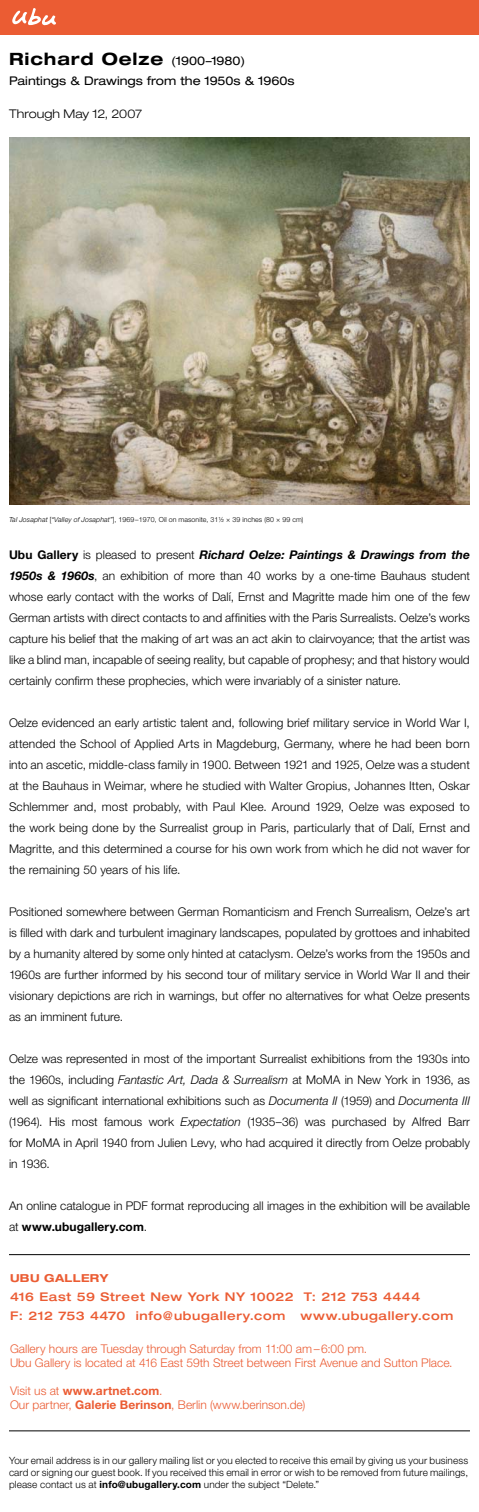
<style>
.page{position:relative;width:479px;height:1512px;background:#fff}
.page>*{position:absolute;margin:0;border:0;box-sizing:border-box;transform-origin:0 0}
.t1{font:700 expanded 17px "Helvetica Neue";letter-spacing:.05em;color:#000}
.t2{font:300 12px/21px "Helvetica Neue";color:#000;text-align:justify}
.t3{font:300 12px/14px "Helvetica Neue";color:#eb5c33}
.t4{font:500 expanded 12px/19px "Helvetica Neue";letter-spacing:.05em;color:#eb5c33}
.t5{font:expanded 12px "Helvetica Neue";color:#000}
.t6{font:300 expanded 12px "Helvetica Neue";letter-spacing:.005em;color:#000}
.t7{font:700 expanded 11px "Helvetica Neue";letter-spacing:.03em;color:#eb5c33}
.t8{font:300 10px/12px "Helvetica Neue";letter-spacing:.005em;color:#000;text-align:justify}
.t9{font:300 7px "Helvetica Neue";letter-spacing:.01em;color:#000}
.s1{font-weight:400;font-size:12px}
.s2{font-style:italic}
.s3{font-family:"Helvetica Neue Light Frax";font-weight:400}
.s4{font-weight:700}
.s5{font-weight:700;font-style:italic}
</style>
<div class="page">
<img style="left:9px;top:137px;width:461px;height:367px">
<div style="left:0;top:0;width:479px;height:34px;background:#eb5c33"></div>
<svg style="left:12px;top:8px;width:44px;height:17px"></svg>
<hr style="left:9px;top:1254px;width:461px;height:1px;background:#000">
<hr style="left:9px;top:1431px;width:461px;height:1px;background:#000">
<h1 class="t1" style="left:9px;top:48px;width:238px">Richard Oelze <span class="s1">(1900–1980)</span></h1>
<p class="t5" style="left:9px;top:73px;width:287px">Paintings &amp; Drawings from the 1950s &amp; 1960s</p>
<p class="t6" style="left:9px;top:107px;width:135px">Through May 12, 2007</p>
<p class="t9" style="left:9px;top:515px;width:296px"><span class="s2">Tal Josaphat</span> [<span class="s2">“Valley of Josaphat”</span>], 1969 –1970, Oil on masonite, 31<span class="s3">H X</span> 39 inches (80 <span class="s3">X</span> 99 cm)</p>
<p class="t2" style="left:9px;top:544px;width:462px"><span class="s4">Ubu Gallery</span> is pleased to present <span class="s5">Richard Oelze: Paintings &amp; Drawings from the 1950s &amp; 1960s</span>, an exhibition of more than 40 works by a one-time Bauhaus student whose early contact with the works of Dalí, Ernst and Magritte made him one of the few German artists with direct contacts to and affinities with the Paris Surrealists. Oelze’s works capture his belief that the making of art was an act akin to clairvoyance; that the artist was like a blind man, incapable of seeing reality, but capable of prophesy; and that history would certainly confirm these prophecies, which were invariably of a sinister nature.</p>
<p class="t2" style="left:9px;top:712px;width:462px">Oelze evidenced an early artistic talent and, following brief military service in World War I, attended the School of Applied Arts in Magdeburg, Germany, where he had been born into an ascetic, middle-class family in 1900. Between 1921 and 1925, Oelze was a student at the Bauhaus in Weimar, where he studied with Walter Gropius, Johannes Itten, Oskar Schlemmer and, most probably, with Paul Klee. Around 1929, Oelze was exposed to the work being done by the Surrealist group in Paris, particularly that of Dalí, Ernst and Magritte, and this determined a course for his own work from which he did not waver for the remaining 50 years of his life.</p>
<p class="t2" style="left:9px;top:901px;width:462px">Positioned somewhere between German Romanticism and French Surrealism, Oelze’s art is filled with dark and turbulent imaginary landscapes, populated by grottoes and inhabited by a humanity altered by some only hinted at cataclysm. Oelze’s works from the 1950s and 1960s are further informed by his second tour of military service in World War II and their visionary depictions are rich in warnings, but offer no alternatives for what Oelze presents as an imminent future.</p>
<p class="t2" style="left:9px;top:1048px;width:462px">Oelze was represented in most of the important Surrealist exhibitions from the 1930s into the 1960s, including <span class="s2">Fantastic Art, Dada &amp; Surrealism</span> at MoMA in New York in 1936, as well as significant international exhibitions such as <span class="s2">Documenta II</span> (1959) and <span class="s2">Documenta III </span>(1964). His most famous work <span class="s2">Expectation</span> (1935–36) was purchased by Alfred Barr for MoMA in April 1940 from Julien Levy, who had acquired it directly from Oelze probably in 1936.</p>
<p class="t2" style="left:9px;top:1195px;width:462px">An online catalogue in PDF format reproducing all images in the exhibition will be available at <span class="s4">www.ubugallery.com</span>.</p>
<p class="t7" style="left:10px;top:1271px;width:100px">Ubu Gallery</p>
<p class="t4" style="left:10px;top:1287px;width:412px">416 East 59 Street New York NY 10022 T: 212 753 4444<br>F: 212 753 4470 info@ubugallery.com</p>
<p class="t4" style="left:300px;top:1306px;width:154px">www.ubugallery.com</p>
<p class="t3" style="left:10px;top:1342px;width:444px">Gallery hours are Tuesday through Saturday from 11:00 am–6:00 pm.<br>Ubu Gallery is located at 416 East 59th Street between First Avenue and Sutton Place.</p>
<p class="t3" style="left:10px;top:1384px;width:297px">Visit us at <span class="s4">www.artnet.com</span>.<br>Our partner, <span class="s4">Galerie Berinson</span>, Berlin (www.berinson.de)</p>
<p class="t8" style="left:9px;top:1454px;width:460px">Your email address is in our gallery mailing list or you elected to receive this email by giving us your business card or signing our guest book. If you received this email in error or wish to be removed from future mailings, please contact us at <span class="s4">info@ubugallery.com</span> under the subject “Delete.”</p>
</div>
